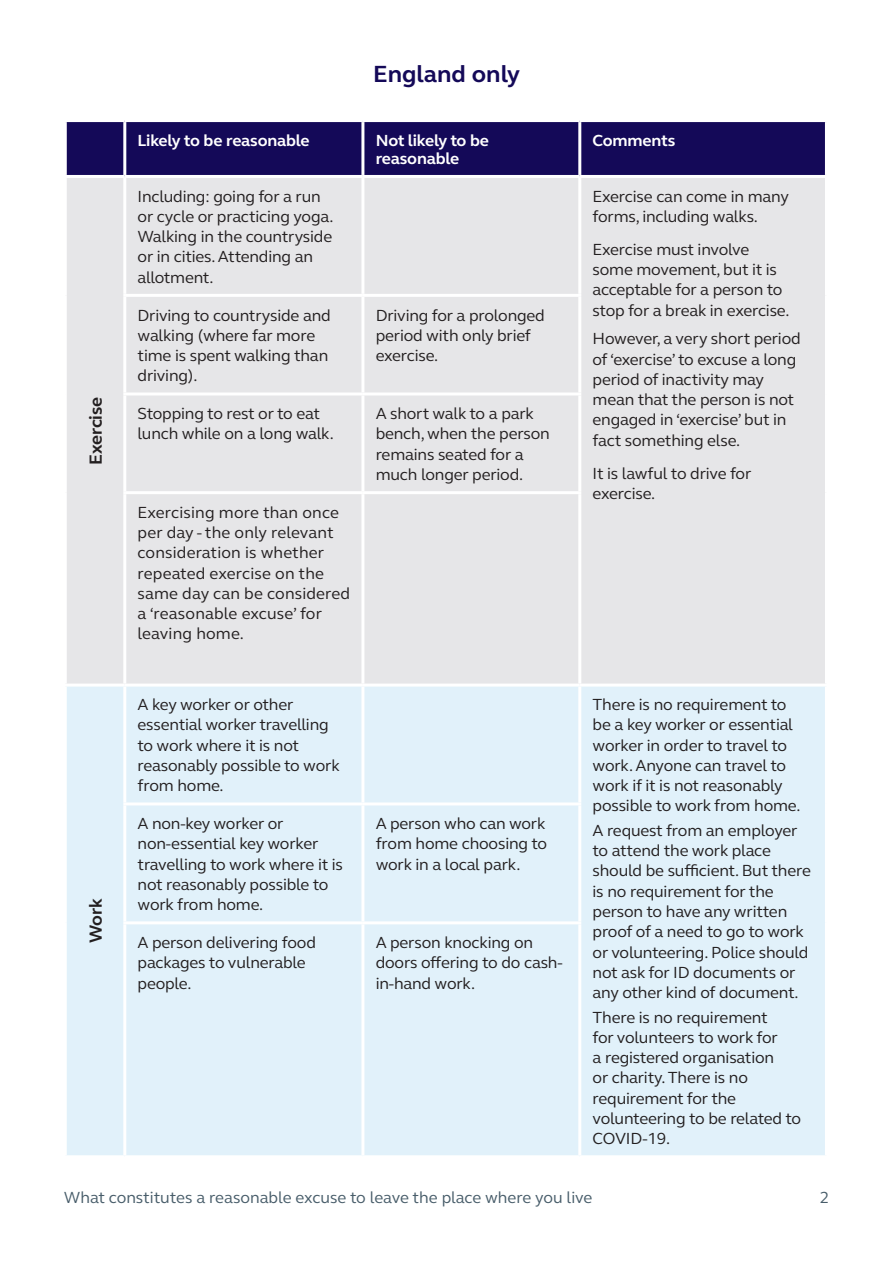
<style>
.page{position:relative;width:893px;height:1263px;background:#fff}
.page>*{position:absolute;margin:0;border:0;box-sizing:border-box;transform-origin:0 0}
.t1{font:700 24px "FS Elliot Pro";color:#140958}
.Table_body_copy{font:700 18px "FS Elliot Pro";letter-spacing:-.01em;color:#231f20}
.Table_body_copy-2{font:16.5px/20.2px "FS Elliot Pro";letter-spacing:-.01em;color:#231f20}
.Table_body_copy-3{font:16.5px/20.2px "FS Elliot Pro";letter-spacing:.01em;color:#231f20}
.t2{font:16.5px "FS Elliot Pro";color:#485d6a}
.t3{font:700 16.5px/18px "FS Elliot Pro";letter-spacing:-.01em;color:#fff}
</style>
<div class="page">
<div style="left:67px;top:122px;width:758px;height:53px;background:#140958"></div>
<div style="left:67px;top:178px;width:758px;height:505px;background:#e6e6e8"></div>
<div style="left:67px;top:686px;width:758px;height:469px;background:#e1f1fa"></div>
<hr style="left:123px;top:122px;width:3px;height:53px;background:#fff">
<hr style="left:361px;top:122px;width:3px;height:53px;background:#fff">
<hr style="left:578px;top:122px;width:3px;height:53px;background:#fff">
<hr style="left:123px;top:178px;width:3px;height:116px;background:#fff">
<hr style="left:361px;top:178px;width:3px;height:116px;background:#fff">
<hr style="left:578px;top:178px;width:3px;height:116px;background:#fff">
<hr style="left:123px;top:294px;width:240px;height:3px;background:#fff">
<hr style="left:123px;top:297px;width:3px;height:95px;background:#fff">
<hr style="left:363px;top:294px;width:218px;height:3px;background:#fff">
<hr style="left:361px;top:297px;width:3px;height:95px;background:#fff">
<hr style="left:578px;top:297px;width:3px;height:95px;background:#fff">
<hr style="left:123px;top:392px;width:240px;height:3px;background:#fff">
<hr style="left:123px;top:395px;width:3px;height:96px;background:#fff">
<hr style="left:363px;top:392px;width:218px;height:3px;background:#fff">
<hr style="left:361px;top:395px;width:3px;height:96px;background:#fff">
<hr style="left:578px;top:395px;width:3px;height:96px;background:#fff">
<hr style="left:123px;top:491px;width:240px;height:3px;background:#fff">
<hr style="left:123px;top:494px;width:3px;height:189px;background:#fff">
<hr style="left:363px;top:491px;width:218px;height:3px;background:#fff">
<hr style="left:361px;top:494px;width:3px;height:189px;background:#fff">
<hr style="left:578px;top:494px;width:3px;height:189px;background:#fff">
<hr style="left:123px;top:686px;width:3px;height:116px;background:#fff">
<hr style="left:361px;top:686px;width:3px;height:116px;background:#fff">
<hr style="left:578px;top:686px;width:3px;height:116px;background:#fff">
<hr style="left:123px;top:802px;width:240px;height:3px;background:#fff">
<hr style="left:123px;top:805px;width:3px;height:116px;background:#fff">
<hr style="left:363px;top:802px;width:218px;height:3px;background:#fff">
<hr style="left:361px;top:805px;width:3px;height:116px;background:#fff">
<hr style="left:578px;top:805px;width:3px;height:116px;background:#fff">
<hr style="left:123px;top:921px;width:240px;height:3px;background:#fff">
<hr style="left:123px;top:924px;width:3px;height:231px;background:#fff">
<hr style="left:363px;top:921px;width:218px;height:3px;background:#fff">
<hr style="left:361px;top:924px;width:3px;height:231px;background:#fff">
<hr style="left:578px;top:924px;width:3px;height:231px;background:#fff">
<p class="t1" style="left:373px;top:58px;width:148px">England only</p>
<p class="Table_body_copy" style="left:84px;top:465px;width:69px;rotate:-90deg">Exercise</p>
<p class="Table_body_copy" style="left:84px;top:943px;width:46px;rotate:-90deg">Work</p>
<p class="t3" style="left:138px;top:131px;width:174px">Likely to be reasonable</p>
<p class="t3" style="left:376px;top:131px;width:115px">Not likely to be reasonable</p>
<p class="t3" style="left:593px;top:131px;width:84px">Comments</p>
<p class="Table_body_copy-2" style="left:138px;top:185px;width:197px">Including: going for a run or cycle or practicing yoga.<br>Walking in the countryside or in cities. Attending an allotment.</p>
<p class="Table_body_copy-2" style="left:593px;top:185px;width:198px">Exercise can come in many forms, including walks.</p>
<p class="Table_body_copy-2" style="left:593px;top:239px;width:198px">Exercise must involve some movement, but it is acceptable for a person to stop for a break in exercise.</p>
<p class="Table_body_copy-2" style="left:593px;top:328px;width:210px">However, a very short period of ‘exercise’ to excuse a long period of inactivity may mean that the person is not engaged in ‘exercise’ but in fact something else.</p>
<p class="Table_body_copy-2" style="left:593px;top:462px;width:160px">It is lawful to drive for exercise.</p>
<p class="Table_body_copy-2" style="left:138px;top:304px;width:195px">Driving to countryside and walking (where far more time is spent walking than driving).</p>
<p class="Table_body_copy-2" style="left:376px;top:304px;width:171px">Driving for a prolonged period with only brief exercise.</p>
<p class="Table_body_copy-2" style="left:138px;top:403px;width:198px">Stopping to rest or to eat lunch while on a long walk.</p>
<p class="Table_body_copy-2" style="left:376px;top:403px;width:176px">A short walk to a park bench, when the person remains seated for a much longer period.</p>
<p class="Table_body_copy-3" style="left:138px;top:502px;width:214px">Exercising more than once per day - the only relevant consideration is whether repeated exercise on the same day can be considered a ‘reasonable excuse’ for leaving home.</p>
<p class="Table_body_copy-2" style="left:138px;top:694px;width:204px">A key worker or other essential worker travelling to work where it is not reasonably possible to work from home.</p>
<p class="Table_body_copy-2" style="left:593px;top:694px;width:209px">There is no requirement to be a key worker or essential worker in order to travel to work. Anyone can travel to work if it is not reasonably possible to work from home.</p>
<p class="Table_body_copy-2" style="left:593px;top:820px;width:220px">A request from an employer to attend the work place should be sufficient. But there is no requirement for the person to have any written proof of a need to go to work or volunteering. Police should not ask for ID documents or any other kind of document.</p>
<p class="Table_body_copy-2" style="left:593px;top:1006px;width:210px">There is no requirement<br>for volunteers to work for<br>a registered organisation<br>or charity. There is no requirement for the volunteering to be related to<br>COVID-19.</p>
<p class="Table_body_copy-2" style="left:138px;top:813px;width:207px">A non-key worker or non-essential key worker travelling to work where it is not reasonably possible to work from home.</p>
<p class="Table_body_copy-2" style="left:376px;top:813px;width:173px;text-align:justify">A person who can work from home choosing to work in a local park.</p>
<p class="Table_body_copy-2" style="left:138px;top:932px;width:180px">A person delivering food packages to vulnerable people.</p>
<p class="Table_body_copy-2" style="left:376px;top:932px;width:188px">A person knocking on doors offering to do cash&shy;in-hand work.</p>
<p class="t2" style="left:64px;top:1186px;width:530px">What constitutes a reasonable excuse to leave the place where you live</p>
<p class="t2" style="left:820px;top:1186px;width:11px">2</p>
</div>
